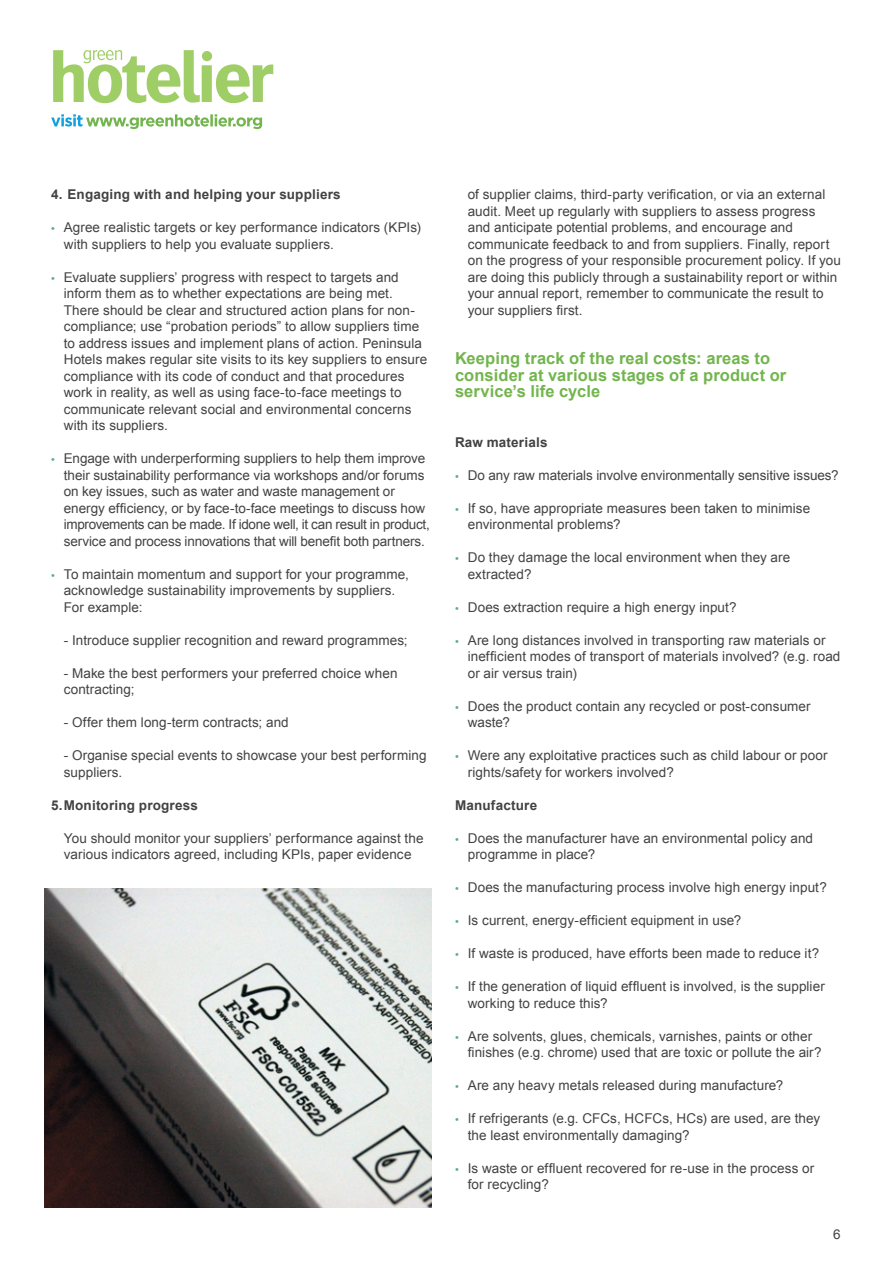
<style>
.page{position:relative;width:893px;height:1263px;background:#fff}
.page>*{position:absolute;margin:0;border:0;box-sizing:border-box;transform-origin:0 0}
.green_headline{font:700 16.5px/16.5px "Arial";letter-spacing:.005em;color:#72b54e}
.Bullets{font:13.5px/16.5px "Arial";letter-spacing:.005em;color:#424242}
.Bullets-2{font:700 13.5px "Arial";letter-spacing:.015em;color:#424242}
.s1{font-family:"Myriad Pro";color:#5ea998}
</style>
<div class="page">
<svg style="left:53px;top:50px;width:220px;height:53px"></svg>
<svg style="left:51px;top:114px;width:211px;height:15px"></svg>
<img style="left:45px;top:889px;width:387px;height:319px">
<p class="Bullets-2" style="left:51px;top:186px;width:291px">4. Engaging with and helping your suppliers</p>
<p class="Bullets" style="left:64px;top:219px;width:359px;text-indent:-13px"><span class="s1">•</span> Agree realistic targets or key performance indicators (KPIs) with suppliers to help you evaluate suppliers.</p>
<p class="Bullets" style="left:64px;top:269px;width:365px;text-indent:-13px"><span class="s1">•</span> Evaluate suppliers’ progress with respect to targets and inform them as to whether expectations are being met.<br>There should be clear and structured action plans for non&shy;compliance; use “probation periods” to allow suppliers time to address issues and implement plans of action. Peninsula Hotels makes regular site visits to its key suppliers to ensure compliance with its code of conduct and that procedures work in reality, as well as using face-to-face meetings to communicate relevant social and environmental concerns with its suppliers.</p>
<p class="Bullets" style="left:64px;top:450px;width:367px;text-indent:-13px"><span class="s1">•</span> Engage with underperforming suppliers to help them improve their sustainability performance via workshops and/or forums on key issues, such as water and waste management or energy efficiency, or by face-to-face meetings to discuss how improvements can be made. If idone well, it can result in product, service and process innovations that will benefit both partners.</p>
<p class="Bullets" style="left:64px;top:566px;width:347px;text-indent:-13px"><span class="s1">•</span> To maintain momentum and support for your programme, acknowledge sustainability improvements by suppliers.<br>For example:</p>
<p class="Bullets" style="left:64px;top:632px;width:345px">- Introduce supplier recognition and reward programmes;</p>
<p class="Bullets" style="left:64px;top:665px;width:335px">- Make the best performers your preferred choice when contracting;</p>
<p class="Bullets" style="left:64px;top:714px;width:227px">- Offer them long-term contracts; and</p>
<p class="Bullets" style="left:64px;top:747px;width:364px">- Organise special events to showcase your best performing suppliers.</p>
<p class="Bullets-2" style="left:51px;top:796px;width:148px">5.Monitoring progress</p>
<p class="Bullets" style="left:64px;top:830px;width:361px">You should monitor your suppliers’ performance against the various indicators agreed, including KPIs, paper evidence</p>
<p class="Bullets" style="left:468px;top:186px;width:375px">of supplier claims, third-party verification, or via an external audit. Meet up regularly with suppliers to assess progress and anticipate potential problems, and encourage and communicate feedback to and from suppliers. Finally, report on the progress of your responsible procurement policy. If you are doing this publicly through a sustainability report or within your annual report, remember to communicate the result to your suppliers first.</p>
<p class="green_headline" style="left:455px;top:351px;width:333px">Keeping track of the real costs: areas to consider at various stages of a product or service’s life cycle</p>
<p class="Bullets-2" style="left:455px;top:433px;width:94px">Raw materials</p>
<p class="Bullets" style="left:455px;top:467px;width:385px"><span class="s1">•</span> Do any raw materials involve environmentally sensitive issues?</p>
<p class="Bullets" style="left:468px;top:500px;width:344px;text-indent:-13px"><span class="s1">•</span> If so, have appropriate measures been taken to minimise environmental problems?</p>
<p class="Bullets" style="left:468px;top:549px;width:324px;text-indent:-13px"><span class="s1">•</span> Do they damage the local environment when they are extracted?</p>
<p class="Bullets" style="left:455px;top:599px;width:283px"><span class="s1">•</span> Does extraction require a high energy input?</p>
<p class="Bullets" style="left:468px;top:632px;width:374px;text-indent:-13px"><span class="s1">•</span> Are long distances involved in transporting raw materials or inefficient modes of transport of materials involved? (e.g. road or air versus train)</p>
<p class="Bullets" style="left:468px;top:698px;width:344px;text-indent:-13px"><span class="s1">•</span> Does the product contain any recycled or post-consumer waste?</p>
<p class="Bullets" style="left:468px;top:747px;width:361px;text-indent:-13px"><span class="s1">•</span> Were any exploitative practices such as child labour or poor rights/safety for workers involved?</p>
<p class="Bullets-2" style="left:455px;top:796px;width:84px">Manufacture</p>
<p class="Bullets" style="left:468px;top:830px;width:347px;text-indent:-13px"><span class="s1">•</span> Does the manufacturer have an environmental policy and programme in place?</p>
<p class="Bullets" style="left:455px;top:879px;width:373px"><span class="s1">•</span> Does the manufacturing process involve high energy input?</p>
<p class="Bullets" style="left:455px;top:912px;width:288px"><span class="s1">•</span> Is current, energy-efficient equipment in use?</p>
<p class="Bullets" style="left:455px;top:945px;width:366px"><span class="s1">•</span> If waste is produced, have efforts been made to reduce it?</p>
<p class="Bullets" style="left:468px;top:978px;width:359px;text-indent:-13px"><span class="s1">•</span> If the generation of liquid effluent is involved, is the supplier working to reduce this?</p>
<p class="Bullets" style="left:468px;top:1028px;width:355px;text-indent:-13px"><span class="s1">•</span> Are solvents, glues, chemicals, varnishes, paints or other finishes (e.g. chrome) used that are toxic or pollute the air?</p>
<p class="Bullets" style="left:455px;top:1077px;width:330px"><span class="s1">•</span> Are any heavy metals released during manufacture?</p>
<p class="Bullets" style="left:468px;top:1110px;width:354px;text-indent:-13px"><span class="s1">•</span> If refrigerants (e.g. CFCs, HCFCs, HCs) are used, are they the least environmentally damaging?</p>
<p class="Bullets" style="left:468px;top:1160px;width:348px;text-indent:-13px"><span class="s1">•</span> Is waste or effluent recovered for re-use in the process or for recycling?</p>
<p class="Bullets" style="left:833px;top:1226px;width:9px">6</p>
</div>
